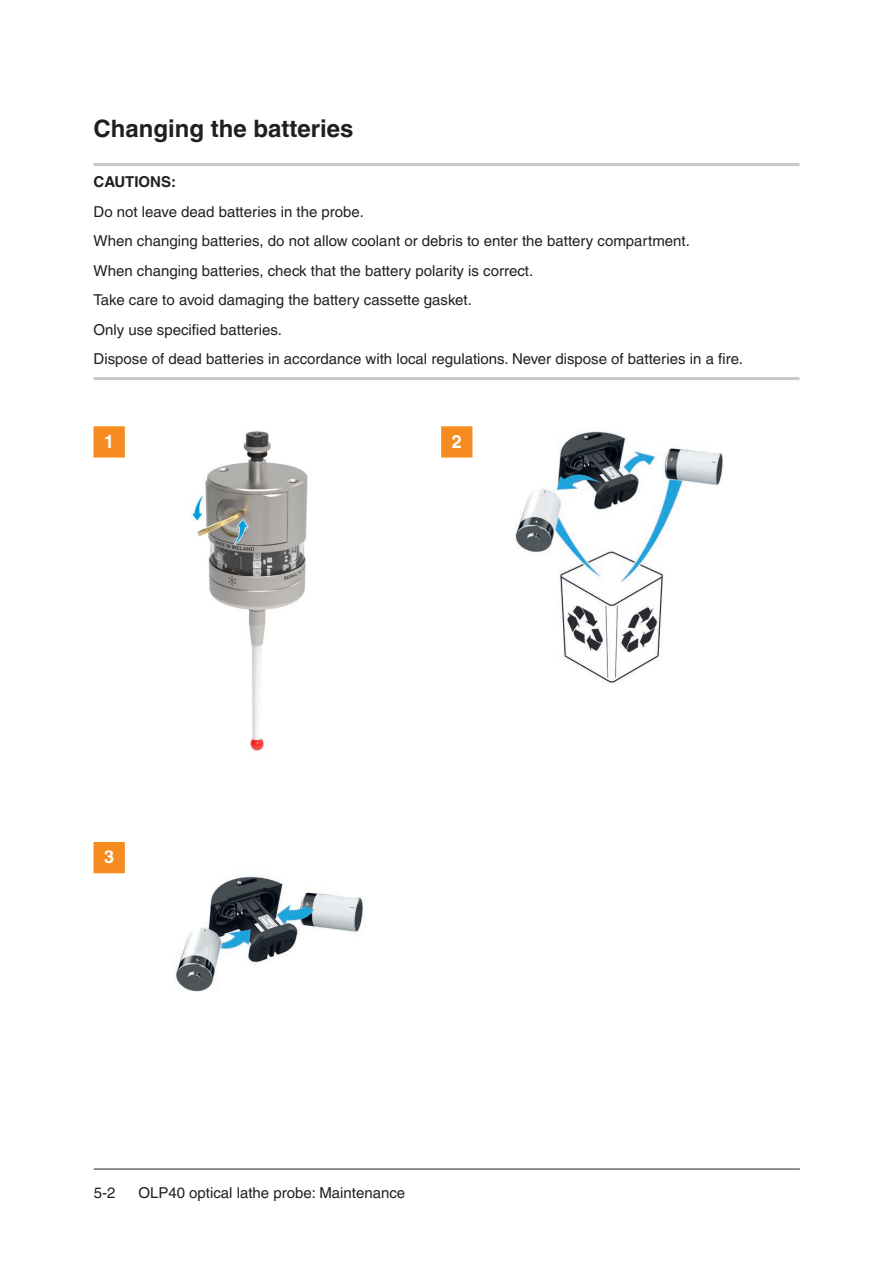
<style>
.page{position:relative;width:893px;height:1263px;background:#fff}
.page>*{position:absolute;margin:0;border:0;box-sizing:border-box;transform-origin:0 0}
.Heading_1__16pt_bold{font:700 24px "Helvetica LT Pro";color:#231f20}
.Figure_Steps{font:700 18px "Helvetica LT Pro";color:#fff}
._10pt_Note_Middle_para{font:15px "Helvetica LT Pro";color:#231f20}
._10pt_Note_Last_para{font:15px "Helvetica LT Pro";color:#231f20}
._10pt_Note_First_para{font:700 15px "Helvetica LT Pro";color:#231f20}
</style>
<div class="page">
<hr style="left:94px;top:1169px;width:706px;height:1px;background:#231f20">
<hr style="left:94px;top:163px;width:705px;height:3px;background:#c7c8ca">
<hr style="left:94px;top:377px;width:705px;height:3px;background:#c7c8ca">
<div style="left:94px;top:426px;width:31px;height:32px;background:#f68c1f;border:2px solid #f68c1f"></div>
<img style="left:190px;top:431px;width:118px;height:320px">
<div style="left:441px;top:426px;width:31px;height:32px;background:#f68c1f;border:2px solid #f68c1f"></div>
<div style="left:94px;top:842px;width:31px;height:31px;background:#f68c1f"></div>
<img style="left:176px;top:876px;width:188px;height:116px">
<img style="left:515px;top:431px;width:208px;height:252px">
<p class="Heading_1__16pt_bold" style="left:94px;top:113px;width:262px">Changing the batteries</p>
<p class="_10pt_Note_First_para" style="left:94px;top:173px;width:84px">CAUTIONS:</p>
<p class="_10pt_Note_Middle_para" style="left:94px;top:203px;width:269px">Do not leave dead batteries in the probe.</p>
<p class="_10pt_Note_Middle_para" style="left:94px;top:232px;width:595px">When changing batteries, do not allow coolant or debris to enter the battery compartment.</p>
<p class="_10pt_Note_Middle_para" style="left:94px;top:262px;width:439px">When changing batteries, check that the battery polarity is correct.</p>
<p class="_10pt_Note_Middle_para" style="left:94px;top:291px;width:377px">Take care to avoid damaging the battery cassette gasket.</p>
<p class="_10pt_Note_Middle_para" style="left:94px;top:321px;width:190px">Only use specified batteries.</p>
<p class="_10pt_Note_Last_para" style="left:94px;top:350px;width:651px">Dispose of dead batteries in accordance with local regulations. Never dispose of batteries in a fire.</p>
<p class="Figure_Steps" style="left:104px;top:430px;width:12px">1</p>
<p class="Figure_Steps" style="left:452px;top:430px;width:12px">2</p>
<p class="Figure_Steps" style="left:104px;top:846px;width:12px">3</p>
<p class="_10pt_Note_Last_para" style="left:94px;top:1184px;width:23px">5-2</p>
<p class="_10pt_Note_Last_para" style="left:138px;top:1184px;width:268px">OLP40 optical lathe probe: Maintenance</p>
</div>
